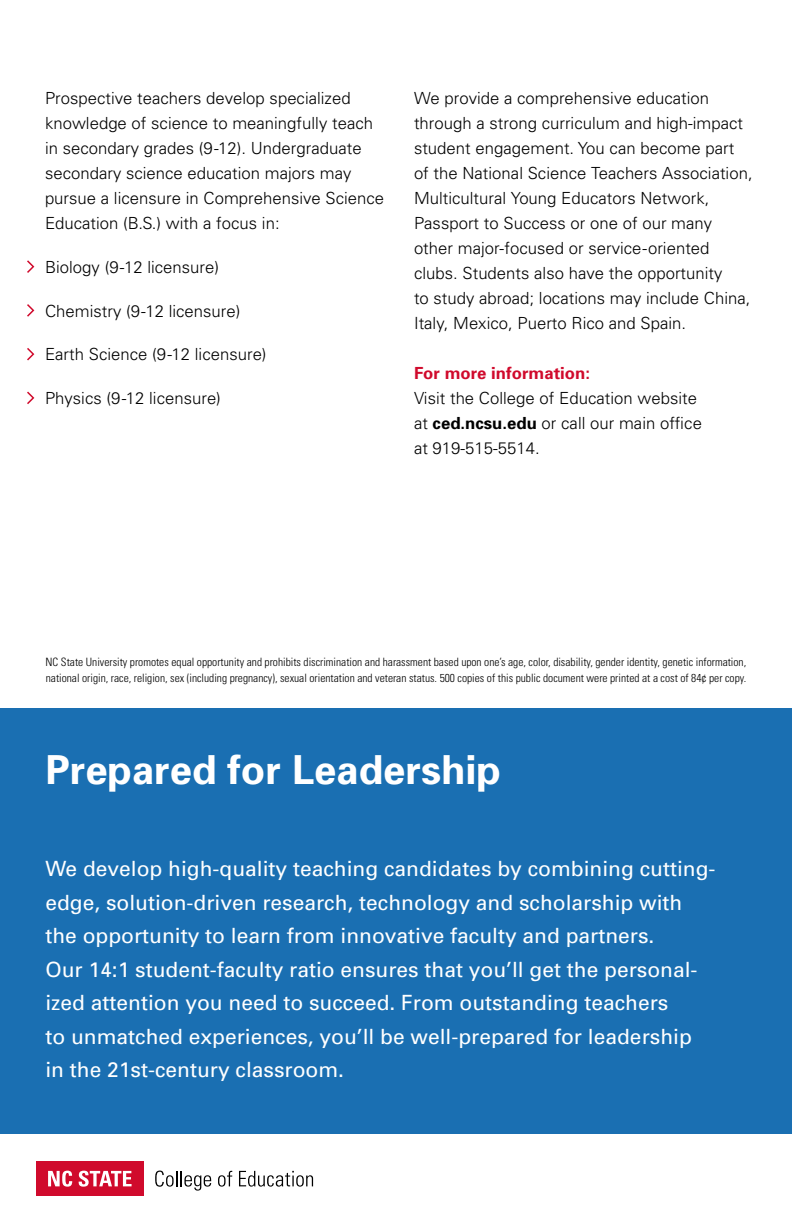
<style>
.page{position:relative;width:792px;height:1224px;background:#fff}
.page>*{position:absolute;margin:0;border:0;box-sizing:border-box;transform-origin:0 0}
.t1{font:700 40px "Univers";color:#fff}
.t2{font:21px/33.4px "Univers";color:#fff}
.t3{font:300 16.8px/25px "Univers";color:#000}
.t4{font:700 16.8px "Univers";color:#d00a2c}
.t5{font:300 condensed 11.6px/16px "Univers";color:#000}
.s1{font-weight:700}
</style>
<div class="page">
<svg style="left:27px;top:260px;width:7px;height:13px"></svg>
<svg style="left:27px;top:304px;width:7px;height:13px"></svg>
<svg style="left:27px;top:348px;width:7px;height:12px"></svg>
<svg style="left:27px;top:392px;width:7px;height:12px"></svg>
<div style="left:36px;top:1162px;width:108px;height:34px;background:#d00a2c"></div>
<svg style="left:48px;top:1171px;width:24px;height:16px"></svg>
<svg style="left:78px;top:1171px;width:54px;height:16px"></svg>
<svg style="left:155px;top:1171px;width:56px;height:20px"></svg>
<svg style="left:218px;top:1171px;width:14px;height:16px"></svg>
<svg style="left:239px;top:1171px;width:74px;height:16px"></svg>
<div style="left:0;top:708px;width:792px;height:425px;background:#1a6fb2"></div>
<p class="t3" style="left:45px;top:85px;width:341px">Prospective teachers develop specialized knowledge of science to meaningfully teach in secondary grades (9-12). Undergraduate secondary science education majors may pursue a licensure in Comprehensive Science Education (B.S.) with a focus in:</p>
<p class="t3" style="left:45px;top:254px;width:176px">Biology (9-12 licensure)</p>
<p class="t3" style="left:45px;top:298px;width:197px">Chemistry (9-12 licensure)</p>
<p class="t3" style="left:45px;top:342px;width:223px">Earth Science (9-12 licensure)</p>
<p class="t3" style="left:45px;top:385px;width:177px">Physics (9-12 licensure)</p>
<p class="t3" style="left:414px;top:85px;width:340px">We provide a comprehensive education through a strong curriculum and high-impact student engagement. You can become part of the National Science Teachers Association, Multicultural Young Educators Network, Passport to Success or one of our many other major-focused or service-oriented clubs. Students also have the opportunity<br>to study abroad; locations may include China, Italy, Mexico, Puerto Rico and Spain.</p>
<p class="t4" style="left:414px;top:362px;width:178px">For more information:</p>
<p class="t3" style="left:414px;top:385px;width:289px">Visit the College of Education website at <span class="s1">ced.ncsu.edu</span> or call our main office at 919-515-5514.</p>
<p class="t5" style="left:46px;top:654px;width:702px">NC State University promotes equal opportunity and prohibits discrimination and harassment based upon one’s age, color, disability, gender identity, genetic information, national origin, race, religion, sex (including pregnancy), sexual orientation and veteran status. 500 copies of this public document were printed at a cost of 84¢ per copy.</p>
<h1 class="t1" style="left:45px;top:744px;width:457px">Prepared for Leadership</h1>
<p class="t2" style="left:45px;top:852px;width:672px">We develop high-quality teaching candidates by combining cutting&shy;edge, solution-driven research, technology and scholarship with the opportunity to learn from innovative faculty and partners.<br>Our 14:1 student-faculty ratio ensures that you’ll get the personal&shy;ized attention you need to succeed. From outstanding teachers<br>to unmatched experiences, you’ll be well-prepared for leadership in the 21st-century classroom.</p>
</div>
